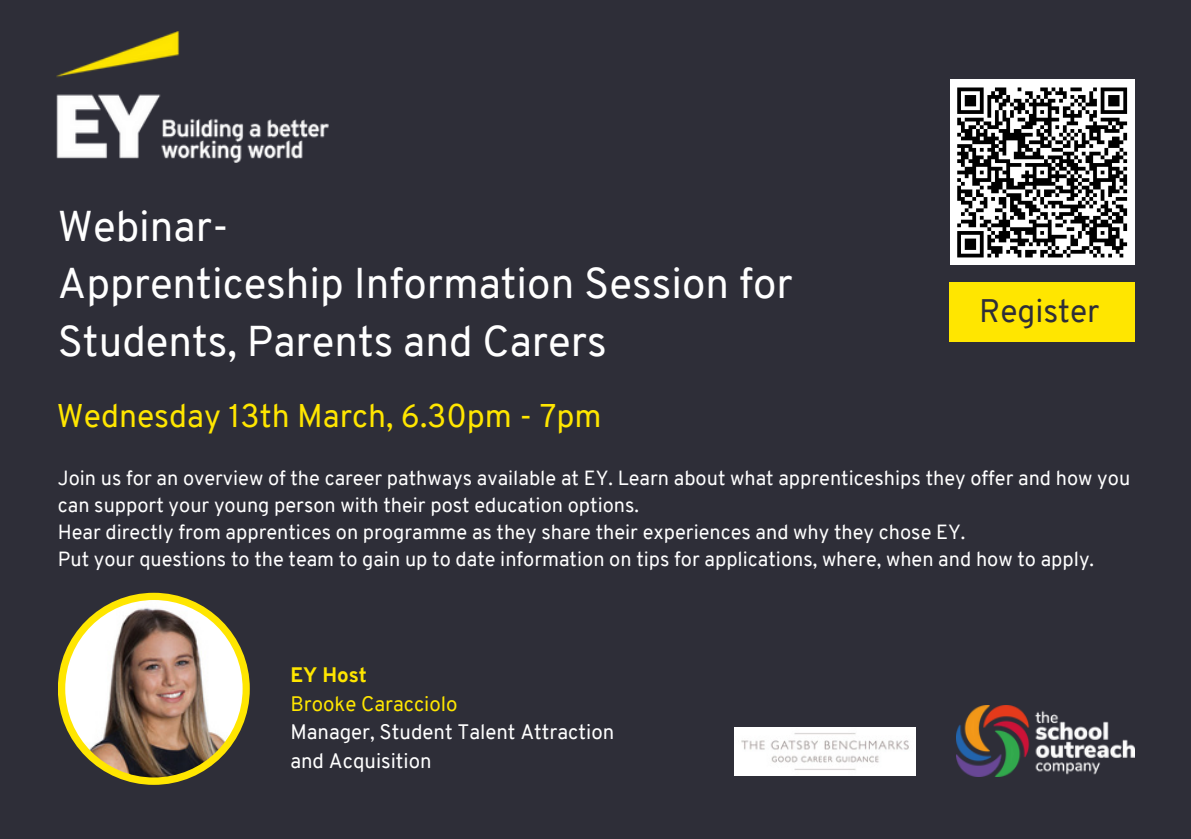
<style>
.page{position:relative;width:1191px;height:839px;background:#fff}
.page>*{position:absolute;margin:0;border:0;box-sizing:border-box;transform-origin:0 0}
.t1{font:42px/57px "Overpass";color:#fff}
.t2{font:32px "Overpass";color:#ffe600}
.t3{font:31.8px "Overpass";color:#2e2e38}
.t4{font:20.4px/28.4px "Overpass";color:#fff}
.t5{font:20.4px "Overpass";color:#ffe600}
.t6{font:800 20.4px "Overpass";color:#ffe600}
.t7{font:20px/27px "Overpass";color:#fff}
</style>
<div class="page">
<div style="left:0;top:0;width:1191px;height:838px;background:#2e2e38"></div>
<div style="left:950px;top:282px;width:185px;height:59px;background:#ffe600"></div>
<img style="left:734px;top:727px;width:182px;height:48px">
<svg style="left:58px;top:592px;width:192px;height:192px"></svg>
<img style="left:65px;top:600px;width:178px;height:177px;border-radius:50%">
<img style="left:57px;top:32px;width:271px;height:130px">
<img style="left:956px;top:705px;width:179px;height:71px">
<div style="left:950px;top:80px;width:185px;height:185px;background:#fff"></div>
<svg style="left:957px;top:87px;width:171px;height:171px"></svg>
<h2 class="t1" style="left:58px;top:202px;width:736px">Webinar-<br>Apprenticeship Information Session for<br>Students, Parents and Carers</h2>
<p class="t2" style="left:57px;top:402px;width:546px">Wednesday 13th March, 6.30pm - 7pm</p>
<p class="t3" style="left:979px;top:298px;width:122px">Register</p>
<p class="t7" style="left:58px;top:466px;width:1074px">Join us for an overview of the career pathways available at EY. Learn about what apprenticeships they offer and how you can support your young person with their post education options.</p>
<p class="t7" style="left:58px;top:520px;width:909px">Hear directly from apprentices on programme as they share their experiences and why they chose EY.</p>
<p class="t7" style="left:58px;top:547px;width:1038px">Put your questions to the team to gain up to date information on tips for applications, where, when and how to apply.</p>
<p class="t6" style="left:290px;top:667px;width:78px">EY Host</p>
<p class="t5" style="left:290px;top:695px;width:169px">Brooke Caracciolo</p>
<p class="t4" style="left:290px;top:720px;width:325px">Manager, Student Talent Attraction and Acquisition</p>
</div>
